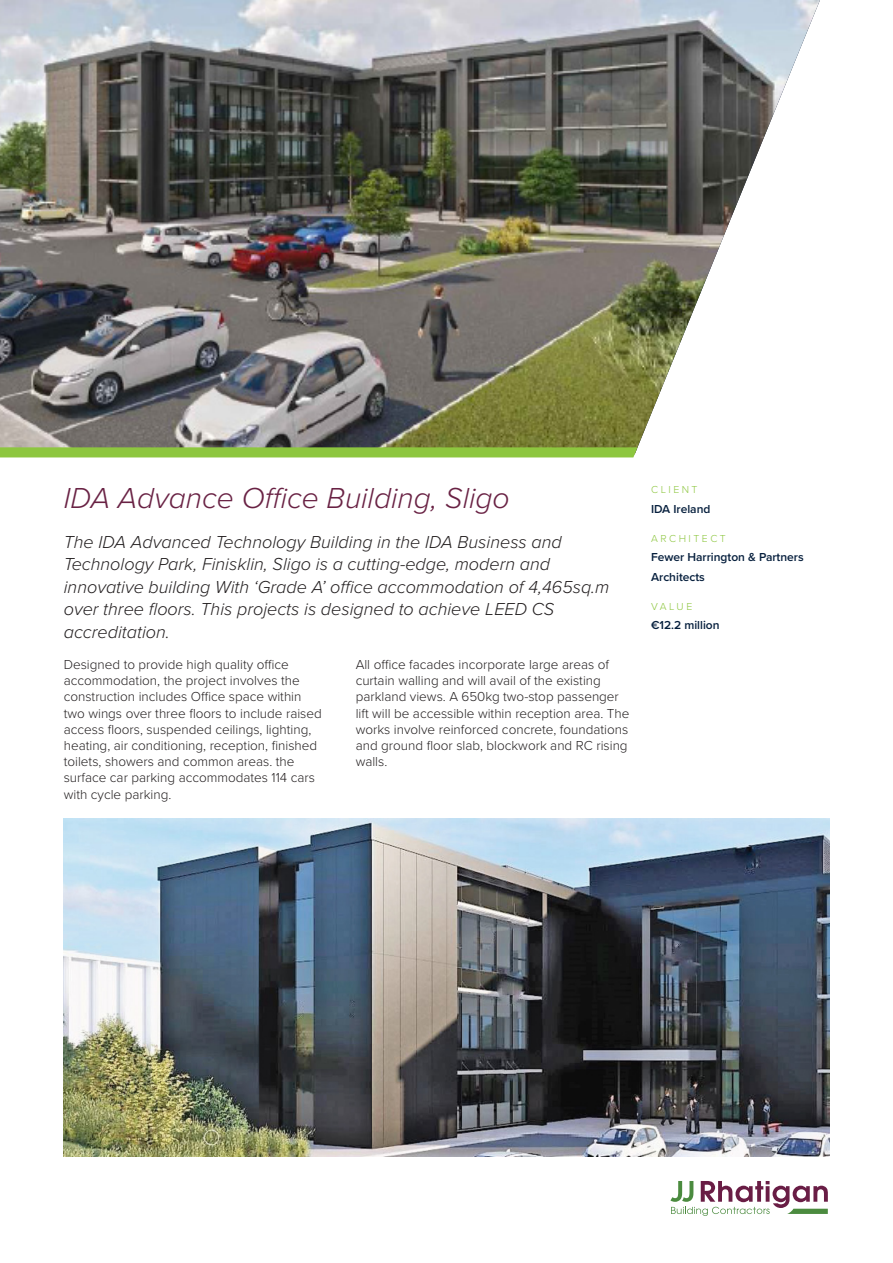
<style>
.page{position:relative;width:893px;height:1263px;background:#fff}
.page>*{position:absolute;margin:0;border:0;box-sizing:border-box;transform-origin:0 0}
.t1{font:italic 300 30px "Proxima Nova";color:#692244}
.Small_Body_Text{font:italic 300 18px/22.5px "Proxima Nova";color:#231f20}
.Small_Body_Text-2{font:300 13.5px/16.2px "Proxima Nova";color:#231f20}
.Intro_Paragraph{font:600 12px/19.5px "Proxima Nova";color:#061f3d}
.Intro_Paragraph-2{font:300 10.5px "Proxima Nova";letter-spacing:.24em;color:#8dc63f}
</style>
<div class="page">
<svg style="left:670px;top:1181px;width:158px;height:35px"></svg>
<img style="left:0;top:0;width:820px;height:449px">
<svg style="left:0;top:447px;width:637px;height:10px;background:#8cc340"></svg>
<img style="left:64px;top:819px;width:765px;height:338px">
<p class="t1" style="left:64px;top:476px;width:447px">IDA Advance Office Building, Sligo</p>
<p class="Intro_Paragraph-2" style="left:651px;top:482px;width:48px">CLIENT</p>
<p class="Intro_Paragraph" style="left:651px;top:498px;width:61px">IDA Ireland</p>
<p class="Intro_Paragraph-2" style="left:651px;top:530px;width:76px">ARCHITECT</p>
<p class="Intro_Paragraph" style="left:651px;top:547px;width:154px">Fewer Harrington &amp; Partners<br>Architects</p>
<p class="Intro_Paragraph-2" style="left:651px;top:599px;width:43px">VALUE</p>
<p class="Intro_Paragraph" style="left:651px;top:615px;width:70px">€12.2 million</p>
<p class="Small_Body_Text" style="left:64px;top:529px;width:547px">The IDA Advanced Technology Building in the IDA Business and Technology Park, Finisklin, Sligo is a cutting-edge, modern and innovative building With ‘Grade A’ office accommodation of 4,465sq.m over three floors. This projects is designed to achieve LEED CS accreditation.</p>
<p class="Small_Body_Text-2" style="left:64px;top:656px;width:260px">Designed to provide high quality office accommodation, the project involves the construction includes Office space within two wings over three floors to include raised access floors, suspended ceilings, lighting, heating, air conditioning, reception, finished toilets, showers and common areas. the surface car parking accommodates 114 cars with cycle parking.</p>
<p class="Small_Body_Text-2" style="left:356px;top:656px;width:275px">All office facades incorporate large areas of curtain walling and will avail of the existing parkland views. A 650kg two-stop passenger lift will be accessible within reception area. The works involve reinforced concrete, foundations and ground floor slab, blockwork and RC rising walls.</p>
</div>
